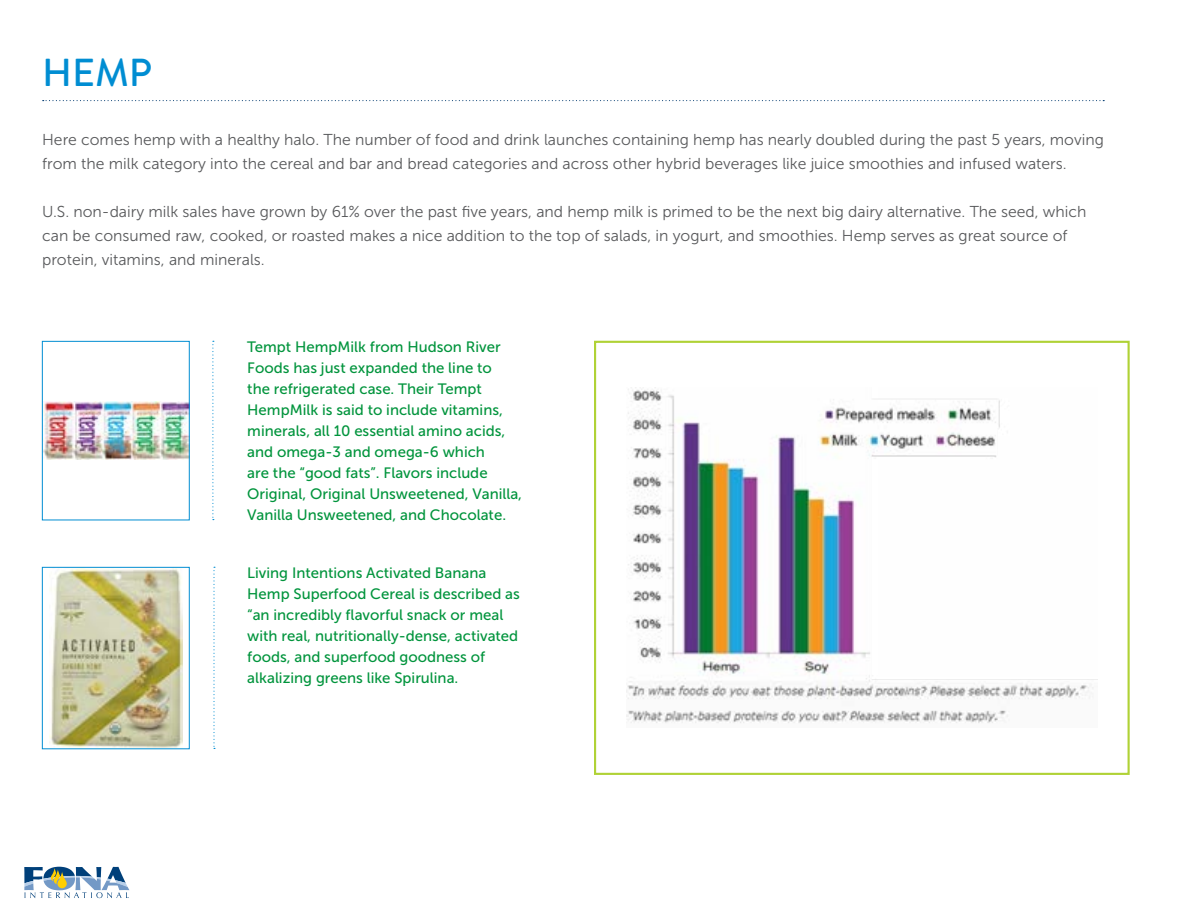
<style>
.page{position:relative;width:1188px;height:918px;background:#fff}
.page>*{position:absolute;margin:0;border:0;box-sizing:border-box;transform-origin:0 0}
.t1{font:500 39px "Brandon Grotesque";color:#008dd2}
.t2{font:15.75px/24px "Museo Sans 300";color:#58595b}
.t3{font:15px/21px "Museo Sans 500";color:#00943c}
</style>
<div class="page">
<svg style="left:24px;top:867px;width:105px;height:31px"></svg>
<svg style="left:43px;top:100px;width:1061px;height:1px"></svg>
<svg style="left:212px;top:341px;width:2px;height:179px"></svg>
<div style="left:594px;top:341px;width:536px;height:434px;border:2px solid #b0d236"></div>
<img style="left:44px;top:401px;width:143px;height:59px">
<div style="left:42px;top:341px;width:147px;height:179px;border:1px solid #008dd2"></div>
<img style="left:50px;top:569px;width:132px;height:178px">
<div style="left:42px;top:567px;width:147px;height:182px;border:1px solid #008dd2"></div>
<svg style="left:213px;top:567px;width:2px;height:182px"></svg>
<img style="left:627px;top:389px;width:470px;height:334px">
<h1 class="t1" style="left:42px;top:46px;width:111px">HEMP</h1>
<p class="t2" style="left:42px;top:128px;width:1063px">Here comes hemp with a healthy halo. The number of food and drink launches containing hemp has nearly doubled during the past 5 years, moving from the milk category into the cereal and bar and bread categories and across other hybrid beverages like juice smoothies and infused waters.</p>
<p class="t2" style="left:42px;top:200px;width:1046px">U.S. non-dairy milk sales have grown by 61% over the past five years, and hemp milk is primed to be the next big dairy alternative. The seed, which can be consumed raw, cooked, or roasted makes a nice addition to the top of salads, in yogurt, and smoothies. Hemp serves as great source of protein, vitamins, and minerals.</p>
<p class="t3" style="left:247px;top:337px;width:276px">Tempt HempMilk from Hudson River Foods has just expanded the line to<br>the refrigerated case. Their Tempt HempMilk is said to include vitamins, minerals, all 10 essential amino acids, and omega-3 and omega-6 which<br>are the “good fats”. Flavors include Original, Original Unsweetened, Vanilla, Vanilla Unsweetened, and Chocolate.</p>
<p class="t3" style="left:247px;top:563px;width:274px">Living Intentions Activated Banana Hemp Superfood Cereal is described as “an incredibly flavorful snack or meal with real, nutritionally-dense, activated foods, and superfood goodness of alkalizing greens like Spirulina.</p>
</div>
